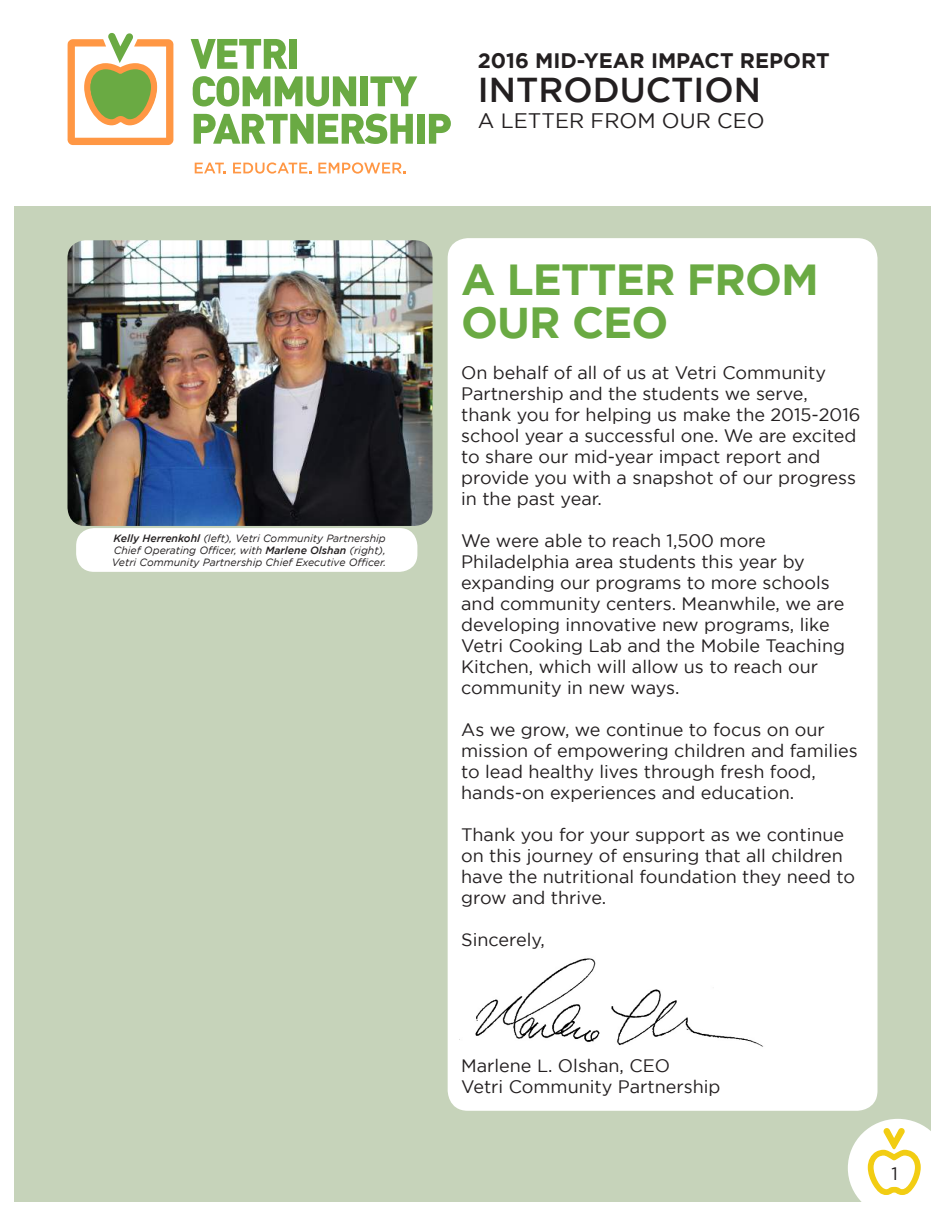
<style>
.page{position:relative;width:945px;height:1215px;background:#fff}
.page>*{position:absolute;margin:0;border:0;box-sizing:border-box;transform-origin:0 0}
.t1{font:700 43.5px/43.5px "Gotham";letter-spacing:-.02em;color:#6aaa43}
.t2{font:500 34.5px "Gotham";color:#231f20}
.t3{font:700 21px "Gotham";color:#231f20}
.t4{font:21px "Gotham";color:#231f20}
.t5{font:18px/21px "Gotham";color:#231f20}
.t6{font:italic 10.5px/12px "Gotham";color:#231f20;text-align:justify}
.s1{font-family:"Gotham Medium Italic 2";font-style:normal}
</style>
<div class="page">
<div style="left:14px;top:206px;width:917px;height:996px;background:#c6d3ba"></div>
<svg style="left:191px;top:39px;width:96px;height:30px"></svg>
<div style="left:289px;top:39px;width:8px;height:30px;background:#6aaa43"></div>
<svg style="left:193px;top:76px;width:163px;height:30px"></svg>
<div style="left:361px;top:76px;width:7px;height:30px;background:#6aaa43"></div>
<svg style="left:370px;top:76px;width:47px;height:30px"></svg>
<svg style="left:194px;top:114px;width:219px;height:30px"></svg>
<div style="left:417px;top:114px;width:8px;height:30px;background:#6aaa43"></div>
<svg style="left:429px;top:114px;width:22px;height:30px"></svg>
<svg style="left:195px;top:163px;width:31px;height:10px"></svg>
<svg style="left:233px;top:162px;width:78px;height:12px"></svg>
<svg style="left:318px;top:162px;width:87px;height:12px"></svg>
<svg style="left:68px;top:33px;width:106px;height:112px"></svg>
<div style="left:448px;top:238px;width:430px;height:873px;background:#fff;border-radius:20px"></div>
<svg style="left:848px;top:1119px;width:83px;height:83px"></svg>
<img style="left:68px;top:240px;width:365px;height:286px">
<div style="left:76px;top:528px;width:341px;height:44px;background:#fff;border-radius:18px"></div>
<img style="left:459px;top:958px;width:305px;height:89px">
<p class="t6" style="left:112px;top:533px;width:276px"><span class="s1">Kelly Herrenkohl</span> (left), Vetri Community Partnership Chief Operating Officer, with <span class="s1">Marlene Olshan</span> (right), Vetri Community Partnership Chief Executive Officer.</p>
<p class="t3" style="left:478px;top:49px;width:353px">2016 MID-YEAR IMPACT REPORT</p>
<h2 class="t2" style="left:478px;top:72px;width:285px">INTRODUCTION</h2>
<p class="t4" style="left:478px;top:109px;width:288px">A LETTER FROM OUR CEO</p>
<h1 class="t1" style="left:461px;top:258px;width:359px">A LETTER FROM<br>OUR CEO</h1>
<p class="t5" style="left:461px;top:362px;width:401px">On behalf of all of us at Vetri Community Partnership and the students we serve, thank you for helping us make the 2015-2016 school year a successful one. We are excited to share our mid-year impact report and provide you with a snapshot of our progress in the past year.</p>
<p class="t5" style="left:461px;top:530px;width:385px">We were able to reach 1,500 more Philadelphia area students this year by expanding our programs to more schools and community centers. Meanwhile, we are developing innovative new programs, like Vetri Cooking Lab and the Mobile Teaching Kitchen, which will allow us to reach our community in new ways.</p>
<p class="t5" style="left:461px;top:719px;width:398px">As we grow, we continue to focus on our mission of empowering children and families to lead healthy lives through fresh food, hands-on experiences and education.</p>
<p class="t5" style="left:461px;top:824px;width:396px">Thank you for your support as we continue on this journey of ensuring that all children have the nutritional foundation they need to grow and thrive.</p>
<p class="t5" style="left:461px;top:929px;width:85px">Sincerely,</p>
<p class="t5" style="left:461px;top:1055px;width:261px">Marlene L. Olshan, CEO<br>Vetri Community Partnership</p>
<p class="t5" style="left:891px;top:1164px;width:8px">1</p>
</div>
